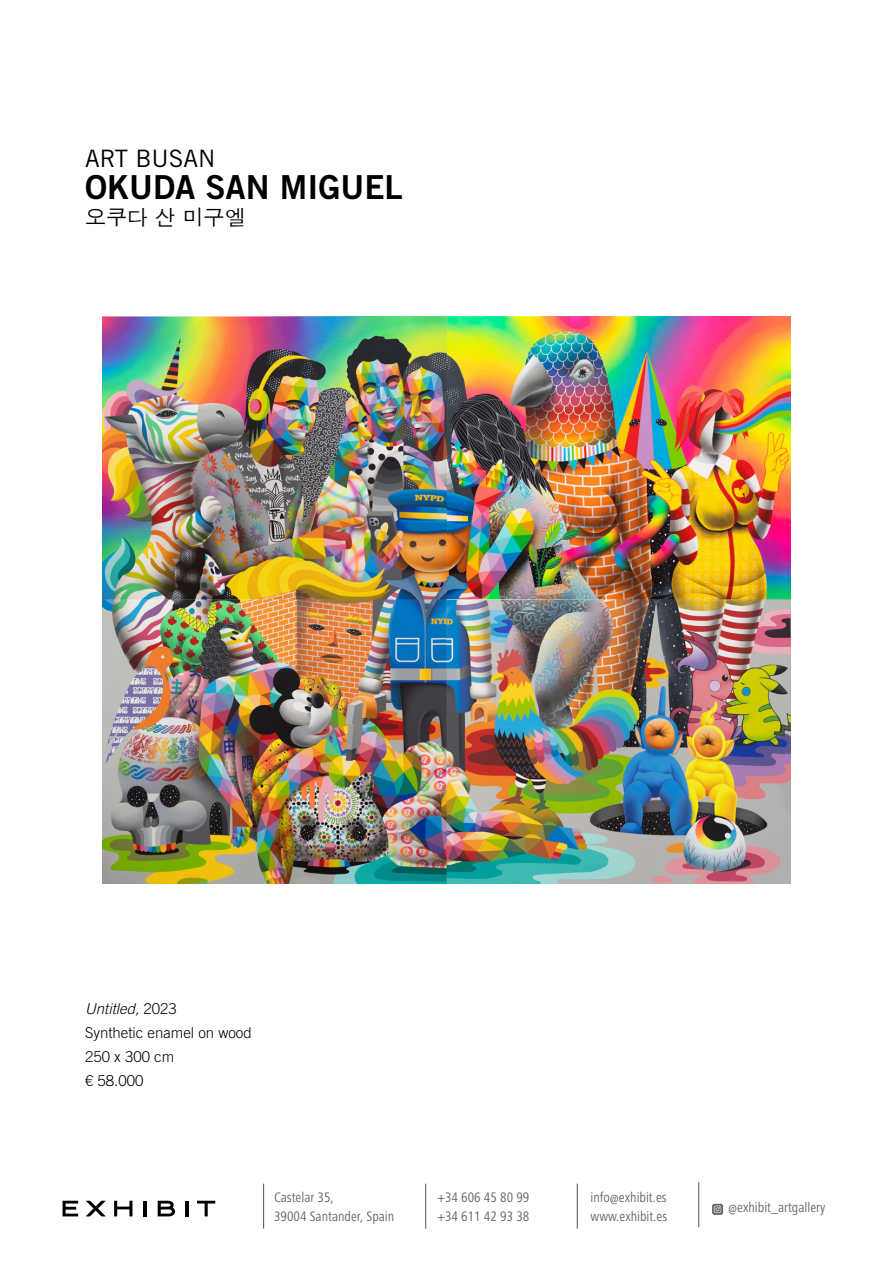
<style>
.page{position:relative;width:893px;height:1263px;background:#fff}
.page>*{position:absolute;margin:0;border:0;box-sizing:border-box;transform-origin:0 0}
.t1{font:33.15px "Trade Gothic LT Std Bd 2";color:#000}
.t2{font:24px "Trade Gothic LT Std";color:#000}
.t3{font:21px "Apple Gothic";color:#000}
.t4{font:300 15px/24px "Trade Gothic LT Std";color:#000}
.t5{font:condensed 14.25px/19.5px "Frutiger Next LT";color:#636466}
.s1{font-style:italic}
</style>
<div class="page">
<hr style="left:263px;top:1184px;width:1px;height:45px;background:#636466">
<hr style="left:425px;top:1184px;width:1px;height:45px;background:#636466">
<hr style="left:577px;top:1184px;width:1px;height:45px;background:#636466">
<svg style="left:63px;top:1201px;width:15px;height:15px"></svg>
<svg style="left:86px;top:1201px;width:20px;height:15px"></svg>
<svg style="left:114px;top:1201px;width:18px;height:15px"></svg>
<hr style="left:143px;top:1201px;width:3px;height:15px;background:#000">
<svg style="left:158px;top:1201px;width:17px;height:15px"></svg>
<hr style="left:185px;top:1201px;width:3px;height:15px;background:#000">
<svg style="left:197px;top:1201px;width:18px;height:15px"></svg>
<hr style="left:698px;top:1182px;width:1px;height:45px;background:#636466">
<svg style="left:712px;top:1204px;width:11px;height:11px"></svg>
<img style="left:102px;top:316px;width:688px;height:567px">
<h2 class="t2" style="left:85px;top:144px;width:132px">ART BUSAN</h2>
<h1 class="t1" style="left:85px;top:166px;width:319px">OKUDA SAN MIGUEL</h1>
<h3 class="t3" style="left:85px;top:206px;width:162px">오쿠다 산 미구엘</h3>
<p class="t4" style="left:85px;top:996px;width:168px"><span class="s1">Untitled,</span> 2023<br>Synthetic enamel on wood<br>250 x 300 cm<br>€ 58.000</p>
<p class="t5" style="left:274px;top:1187px;width:122px">Castelar 35,<br>39004 Santander, Spain</p>
<p class="t5" style="left:437px;top:1187px;width:93px">+34 606 45 80 99 +34 611 42 93 38</p>
<p class="t5" style="left:591px;top:1187px;width:78px">info@exhibit.es www.exhibit.es</p>
<p class="t5" style="left:728px;top:1197px;width:99px">@exhibit_artgallery</p>
</div>
